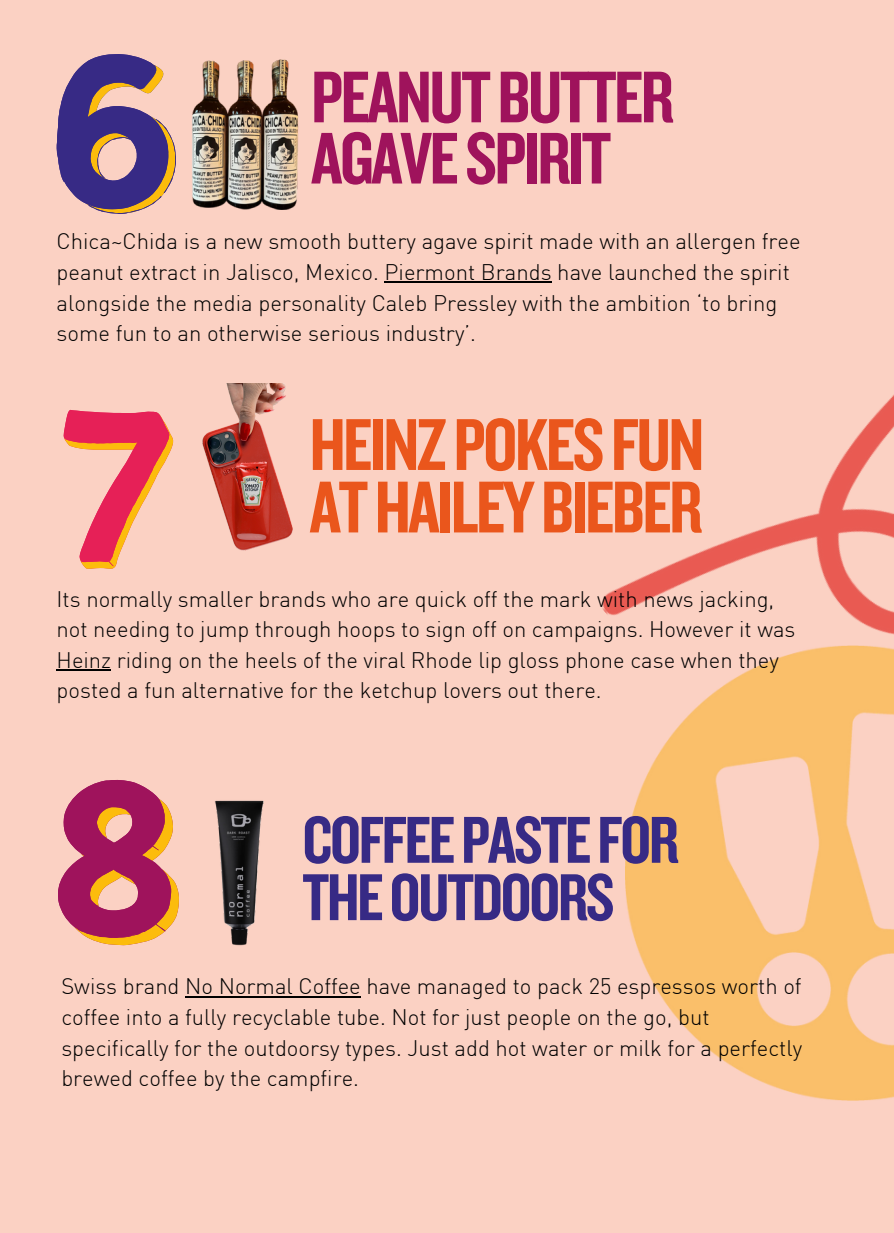
<style>
.page{position:relative;width:894px;height:1233px;background:#fff}
.page>*{position:absolute;margin:0;border:0;box-sizing:border-box;transform-origin:0 0}
.t1{font:76.2px/62.6px "Knockout HTF49 Liteweight";letter-spacing:-.035em;color:#ea561c}
.t2{font:76.05px/61.2px "Knockout HTF49 Liteweight";letter-spacing:-.035em;color:#9f135c}
.t3{font:68.85px/57.3px "Knockout HTF49 Liteweight";letter-spacing:-.035em;color:#372a85}
.t4{font:300 22.05px/30.6px "DIN";color:#000}
</style>
<div class="page">
<div style="left:0;top:0;width:893px;height:1233px;background:#fbd1c3"></div>
<img style="left:625px;top:782px;width:268px;height:318px">
<img style="left:602px;top:395px;width:291px;height:387px">
<svg style="left:63px;top:410px;width:87px;height:158px"></svg>
<img style="left:150px;top:384px;width:143px;height:167px">
<svg style="left:58px;top:779px;width:121px;height:166px"></svg>
<img style="left:214px;top:800px;width:50px;height:146px">
<hr style="left:57px;top:670px;width:54px;height:1px;background:#000">
<hr style="left:185px;top:996px;width:176px;height:2px;background:#000">
<svg style="left:57px;top:54px;width:119px;height:160px"></svg>
<img style="left:192px;top:59px;width:107px;height:150px">
<hr style="left:384px;top:282px;width:167px;height:1px;background:#000">
<h2 class="t2" style="left:311px;top:69px;width:364px">PEANUTBUTTER<br>AGAVESPIRIT</h2>
<p class="t4" style="left:57px;top:225px;width:745px">Chica~Chida is a new smooth buttery agave spirit made with an allergen free peanut extract in Jalisco, Mexico. Piermont Brands have launched the spirit alongside the media personality Caleb Pressley with the ambition ‘to bring some fun to an otherwise serious industry’.</p>
<h1 class="t1" style="left:309px;top:415px;width:396px">HEINZPOKESFUN<br>ATHAILEYBIEBER</h1>
<p class="t4" style="left:57px;top:583px;width:740px">Its normally smaller brands who are quick off the mark with news jacking, not needing to jump through hoops to sign off on campaigns. However it was Heinz riding on the heels of the viral Rhode lip gloss phone case when they posted a fun alternative for the ketchup lovers out there.</p>
<h3 class="t3" style="left:302px;top:813px;width:378px">COFFEEPASTEFOR<br>THEOUTDOORS</h3>
<p class="t4" style="left:61px;top:971px;width:742px">Swiss brand No Normal Coffee have managed to pack 25 espressos worth of coffee into a fully recyclable tube. Not for just people on the go, but specifically for the outdoorsy types. Just add hot water or milk for a perfectly brewed coffee by the campfire.</p>
</div>
